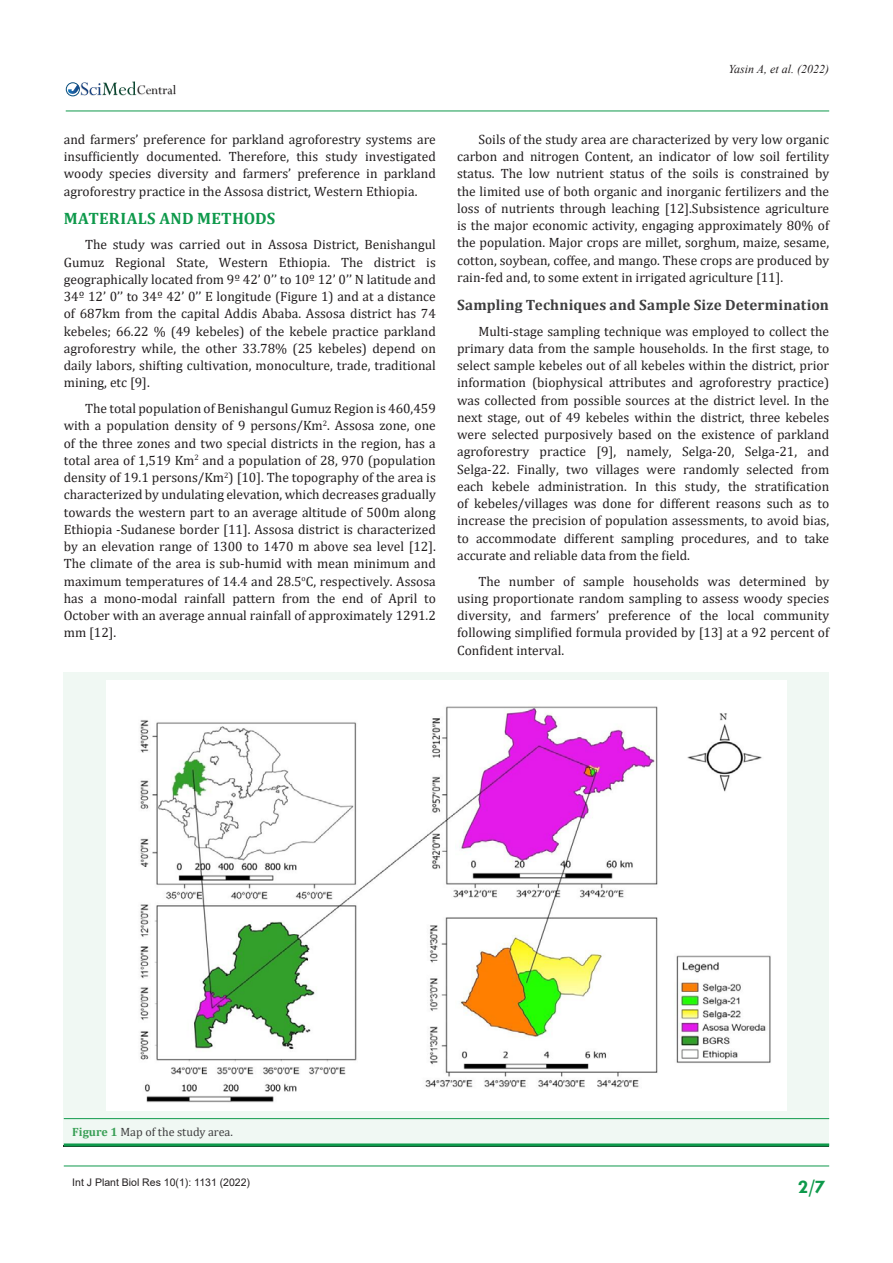
<style>
.page{position:relative;width:893px;height:1263px;background:#fff}
.page>*{position:absolute;margin:0;border:0;box-sizing:border-box;transform-origin:0 0}
.t1{font:700 19.5px "Tw Cen";color:#0e994b}
.heading_1{font:700 16.5px "Cambria";letter-spacing:.015em;color:#0e994b}
.heading_2{font:700 15px "Cambria";letter-spacing:.015em;color:#3e3e3f}
.t2{font:14.55px "Perpetua";color:#211e1e}
.t3{font:13.5px/17.2px "Cambria";color:#231f20;text-align:justify}
.t4{font:12px "Cambria";color:#3e3e3f}
.t5{font:italic 12px "Times New Roman";color:#231f20}
.t6{font:10.5px "Arial";color:#231f20}
.s1{font-weight:700;color:#399f56}
</style>
<div class="page">
<img style="left:81px;top:81px;width:95px;height:15px">
<div style="left:66px;top:82px;width:14px;height:14px;border:1px solid #074d7c;border-radius:50%"></div>
<svg style="left:68px;top:82px;width:68px;height:13px"></svg>
<hr style="left:64px;top:1166px;width:765px;height:1px;background:#0e994b">
<hr style="left:66px;top:111px;width:763px;height:1px;background:#0e994b">
<div style="left:64px;top:672px;width:765px;height:446px;background:#f0f8f3"></div>
<div style="left:64px;top:1118px;width:765px;height:27px;background:#f0f8f3"></div>
<hr style="left:64px;top:1143px;width:765px;height:3px;background:#0e994b">
<hr style="left:64px;top:1118px;width:765px;height:1px;background:#0e994b">
<img style="left:107px;top:681px;width:679px;height:429px">
<p class="t2" style="left:137px;top:81px;width:41px">Central</p>
<p class="t3" style="left:64px;top:130px;width:374px">and farmers’ preference for parkland agroforestry systems are insufficiently documented. Therefore, this study investigated woody species diversity and farmers’ preference in parkland agroforestry practice in the Assosa district, Western Ethiopia.</p>
<p class="heading_1" style="left:64px;top:206px;width:213px">MATERIALS AND METHODS</p>
<p class="t3" style="left:64px;top:236px;width:374px;text-indent:21px">The study was carried out in Assosa District, Benishangul Gumuz Regional State, Western Ethiopia. The district is geographically located from 9º 42’ 0’’ to 10º 12’ 0’’ N latitude and 34º 12’ 0’’ to 34º 42’ 0’’ E longitude (Figure 1) and at a distance of 687km from the capital Addis Ababa. Assosa district has 74 kebeles; 66.22 % (49 kebeles) of the kebele practice parkland agroforestry while, the other 33.78% (25 kebeles) depend on daily labors, shifting cultivation, monoculture, trade, traditional mining, etc [9].</p>
<p class="t3" style="left:64px;top:400px;width:374px;text-indent:21px">The total population of Benishangul Gumuz Region is 460,459 with a population density of 9 persons/Km<sup>2</sup>. Assosa zone, one of the three zones and two special districts in the region, has a total area of 1,519 Km<sup>2</sup> and a population of 28, 970 (population density of 19.1 persons/Km<sup>2</sup>) [10]. The topography of the area is characterized by undulating elevation, which decreases gradually towards the western part to an average altitude of 500m along Ethiopia -Sudanese border [11]. Assosa district is characterized by an elevation range of 1300 to 1470 m above sea level [12].<br>The climate of the area is sub-humid with mean minimum and maximum temperatures of 14.4 and 28.5<sup>o</sup>C, respectively. Assosa has a mono-modal rainfall pattern from the end of April to October with an average annual rainfall of approximately 1291.2 mm [12].</p>
<p class="t5" style="left:728px;top:61px;width:102px">Yasin A, et al. (2022)</p>
<p class="t3" style="left:457px;top:130px;width:374px;text-indent:21px">Soils of the study area are characterized by very low organic carbon and nitrogen Content, an indicator of low soil fertility status. The low nutrient status of the soils is constrained by the limited use of both organic and inorganic fertilizers and the loss of nutrients through leaching [12].Subsistence agriculture is the major economic activity, engaging approximately 80% of the population. Major crops are millet, sorghum, maize, sesame, cotton, soybean, coffee, and mango. These crops are produced by rain-fed and, to some extent in irrigated agriculture [11].</p>
<p class="heading_2" style="left:457px;top:294px;width:373px">Sampling Techniques and Sample Size Determination</p>
<p class="t3" style="left:457px;top:322px;width:374px;text-indent:21px">Multi-stage sampling technique was employed to collect the primary data from the sample households. In the first stage, to select sample kebeles out of all kebeles within the district, prior information (biophysical attributes and agroforestry practice) was collected from possible sources at the district level. In the next stage, out of 49 kebeles within the district, three kebeles were selected purposively based on the existence of parkland agroforestry practice [9], namely, Selga-20, Selga-21, and Selga-22. Finally, two villages were randomly selected from each kebele administration. In this study, the stratification of kebeles/villages was done for different reasons such as to increase the precision of population assessments, to avoid bias, to accommodate different sampling procedures, and to take accurate and reliable data from the field.</p>
<p class="t3" style="left:457px;top:572px;width:374px;text-indent:21px">The number of sample households was determined by using proportionate random sampling to assess woody species diversity, and farmers’ preference of the local community following simplified formula provided by [13] at a 92 percent of Confident interval.</p>
<p class="t4" style="left:72px;top:1125px;width:162px"><span class="s1">Figure 1</span> Map of the study area.</p>
<p class="t6" style="left:72px;top:1175px;width:179px">Int J Plant Biol Res 10(1): 1131 (2022)</p>
<p class="t1" style="left:798px;top:1175px;width:29px">2/7</p>
</div>
